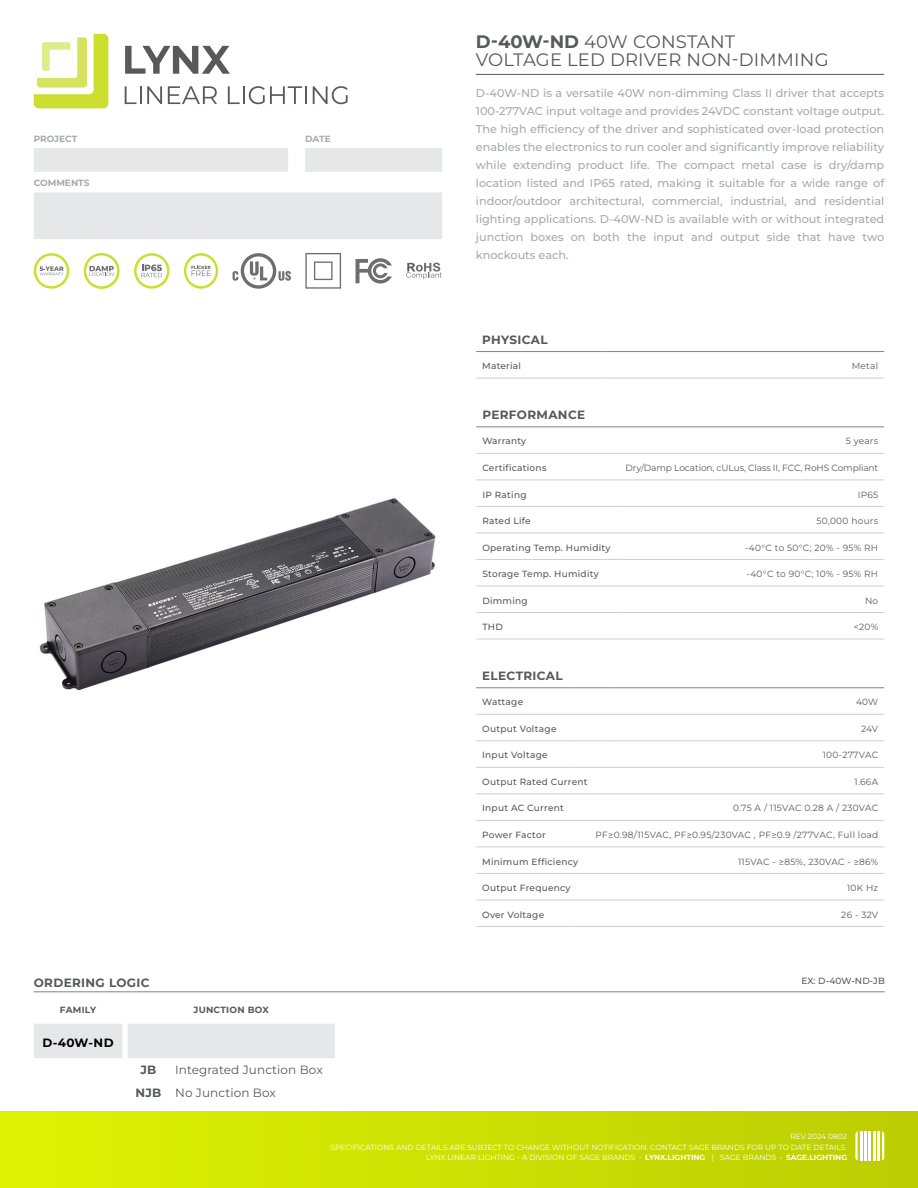
<style>
.page{position:relative;width:918px;height:1188px;background:#fff}
.page>*{position:absolute;margin:0;border:0;box-sizing:border-box;transform-origin:0 0}
.t1{font:18px/18px "Montserrat";letter-spacing:.01em;color:#58595b}
.t2{font:700 12px "Montserrat";letter-spacing:.03em;color:#58595b}
.t3{font:12px/23.1px "Montserrat";letter-spacing:.01em;color:#58595b}
.t4{font:700 12px "Montserrat";color:#000}
.t5{font:500 11.25px/18px "Montserrat";color:#a7a9ac;text-align:justify}
.t6{font:500 9px "Montserrat";letter-spacing:.03em;color:#58595b}
.t7{font:9px "Montserrat";letter-spacing:.025em;color:#58595b}
.t8{font:9px "Montserrat";letter-spacing:-.01em;color:#58595b}
.t9{font:700 9px "Montserrat";color:#a7a9ac}
.t10{font:700 9px "Montserrat";letter-spacing:.03em;color:#58595b}
.t11{font:7.5px/10.5px "Montserrat";color:#fff;text-align:right}
.s1{font-weight:700}
</style>
<div class="page">
<svg style="left:34px;top:148px;width:408px;height:91px"></svg>
<hr style="left:476px;top:74px;width:408px;height:1px;background:#58595b">
<svg style="left:125px;top:46px;width:105px;height:28px"></svg>
<svg style="left:125px;top:86px;width:16px;height:18px"></svg>
<svg style="left:147px;top:86px;width:15px;height:18px"></svg>
<svg style="left:168px;top:86px;width:49px;height:18px"></svg>
<svg style="left:228px;top:86px;width:79px;height:18px"></svg>
<svg style="left:313px;top:86px;width:35px;height:18px"></svg>
<svg style="left:34px;top:34px;width:74px;height:74px"></svg>
<svg style="left:233px;top:253px;width:58px;height:36px"></svg>
<svg style="left:406px;top:263px;width:36px;height:16px"></svg>
<svg style="left:34px;top:253px;width:35px;height:36px"></svg>
<svg style="left:134px;top:253px;width:36px;height:36px"></svg>
<svg style="left:356px;top:258px;width:36px;height:26px"></svg>
<svg style="left:184px;top:253px;width:34px;height:36px"></svg>
<svg style="left:84px;top:253px;width:36px;height:36px"></svg>
<svg style="left:305px;top:253px;width:36px;height:36px"></svg>
<div style="left:0;top:1111px;width:918px;height:77px;background:linear-gradient(to right,#def302,#bcce05)"></div>
<hr style="left:864px;top:1131px;width:3px;height:29px;background:#fff">
<hr style="left:873px;top:1131px;width:2px;height:29px;background:#fff">
<hr style="left:860px;top:1131px;width:2px;height:29px;background:#fff">
<hr style="left:869px;top:1131px;width:2px;height:29px;background:#fff">
<svg style="left:882px;top:1131px;width:2px;height:29px"></svg>
<hr style="left:878px;top:1131px;width:2px;height:29px;background:#fff">
<svg style="left:855px;top:1131px;width:3px;height:29px"></svg>
<hr style="left:34px;top:992px;width:851px;height:1px;background:#878181">
<div style="left:34px;top:1024px;width:301px;height:34px;background:#e6e7e8"></div>
<img style="left:39px;top:498px;width:397px;height:193px">
<hr style="left:476px;top:427px;width:143px;height:1px;background:#878181">
<hr style="left:619px;top:427px;width:265px;height:1px;background:#878181">
<hr style="left:476px;top:453px;width:143px;height:1px;background:#d1cecd">
<hr style="left:619px;top:453px;width:265px;height:1px;background:#d1cecd">
<hr style="left:476px;top:480px;width:143px;height:1px;background:#d1cecd">
<hr style="left:619px;top:480px;width:265px;height:1px;background:#d1cecd">
<hr style="left:476px;top:506px;width:143px;height:1px;background:#d1cecd">
<hr style="left:619px;top:506px;width:265px;height:1px;background:#d1cecd">
<hr style="left:476px;top:533px;width:143px;height:1px;background:#d1cecd">
<hr style="left:619px;top:533px;width:265px;height:1px;background:#d1cecd">
<hr style="left:476px;top:559px;width:143px;height:1px;background:#d1cecd">
<hr style="left:619px;top:559px;width:265px;height:1px;background:#d1cecd">
<hr style="left:476px;top:586px;width:143px;height:1px;background:#d1cecd">
<hr style="left:619px;top:586px;width:265px;height:1px;background:#d1cecd">
<hr style="left:476px;top:612px;width:143px;height:1px;background:#d1cecd">
<hr style="left:619px;top:612px;width:265px;height:1px;background:#d1cecd">
<hr style="left:476px;top:639px;width:143px;height:1px;background:#d1cecd">
<hr style="left:619px;top:639px;width:265px;height:1px;background:#d1cecd">
<hr style="left:476px;top:714px;width:94px;height:1px;background:#d1cecd">
<hr style="left:570px;top:714px;width:38px;height:1px;background:#d1cecd">
<hr style="left:608px;top:714px;width:276px;height:1px;background:#d1cecd">
<hr style="left:476px;top:741px;width:94px;height:1px;background:#d1cecd">
<hr style="left:570px;top:741px;width:38px;height:1px;background:#d1cecd">
<hr style="left:608px;top:741px;width:276px;height:1px;background:#d1cecd">
<hr style="left:476px;top:767px;width:94px;height:1px;background:#d1cecd">
<hr style="left:570px;top:767px;width:38px;height:1px;background:#d1cecd">
<hr style="left:608px;top:767px;width:276px;height:1px;background:#d1cecd">
<hr style="left:476px;top:794px;width:94px;height:1px;background:#d1cecd">
<hr style="left:570px;top:794px;width:38px;height:1px;background:#d1cecd">
<hr style="left:608px;top:794px;width:276px;height:1px;background:#d1cecd">
<hr style="left:476px;top:820px;width:94px;height:1px;background:#d1cecd">
<hr style="left:570px;top:820px;width:38px;height:1px;background:#d1cecd">
<hr style="left:608px;top:820px;width:276px;height:1px;background:#d1cecd">
<hr style="left:476px;top:847px;width:94px;height:1px;background:#d1cecd">
<hr style="left:570px;top:847px;width:38px;height:1px;background:#d1cecd">
<hr style="left:608px;top:847px;width:276px;height:1px;background:#d1cecd">
<hr style="left:476px;top:873px;width:94px;height:1px;background:#d1cecd">
<hr style="left:570px;top:873px;width:38px;height:1px;background:#d1cecd">
<hr style="left:608px;top:873px;width:276px;height:1px;background:#d1cecd">
<hr style="left:476px;top:900px;width:94px;height:1px;background:#d1cecd">
<hr style="left:570px;top:900px;width:38px;height:1px;background:#d1cecd">
<hr style="left:608px;top:900px;width:276px;height:1px;background:#d1cecd">
<hr style="left:476px;top:926px;width:94px;height:1px;background:#d1cecd">
<hr style="left:570px;top:926px;width:38px;height:1px;background:#d1cecd">
<hr style="left:608px;top:926px;width:276px;height:1px;background:#d1cecd">
<hr style="left:476px;top:688px;width:94px;height:1px;background:#878181">
<hr style="left:570px;top:688px;width:38px;height:1px;background:#878181">
<hr style="left:608px;top:688px;width:276px;height:1px;background:#878181">
<hr style="left:476px;top:378px;width:126px;height:1px;background:#d1cecd">
<hr style="left:602px;top:378px;width:282px;height:1px;background:#d1cecd">
<hr style="left:476px;top:351px;width:126px;height:1px;background:#878181">
<hr style="left:602px;top:351px;width:282px;height:1px;background:#878181">
<p class="t9" style="left:34px;top:132px;width:45px">PROJECT</p>
<p class="t9" style="left:305px;top:132px;width:27px">DATE</p>
<p class="t9" style="left:34px;top:177px;width:57px">COMMENTS</p>
<h1 class="t1" style="left:476px;top:32px;width:354px"><span class="s1">D-40W-ND</span> 40W CONSTANT<br>VOLTAGE LED DRIVER NON-DIMMING</h1>
<p class="t5" style="left:476px;top:84px;width:410px">D-40W-ND is a versatile 40W non-dimming Class II driver that accepts 100-277VAC input voltage and provides 24VDC constant voltage output.<br>The high efficiency of the driver and sophisticated over-load protection enables the electronics to run cooler and significantly improve reliability while extending product life. The compact metal case is dry/damp location listed and IP65 rated, making it suitable for a wide range of indoor/outdoor architectural, commercial, industrial, and residential lighting applications. D-40W-ND is available with or without integrated junction boxes on both the input and output side that have two knockouts each.</p>
<p class="t2" style="left:482px;top:331px;width:67px">PHYSICAL</p>
<p class="t6" style="left:482px;top:360px;width:40px">Material</p>
<p class="t7" style="left:852px;top:360px;width:28px">Metal</p>
<p class="t2" style="left:482px;top:406px;width:104px">PERFORMANCE</p>
<p class="t6" style="left:482px;top:435px;width:45px">Warranty</p>
<p class="t7" style="left:846px;top:435px;width:34px">5 years</p>
<p class="t6" style="left:482px;top:462px;width:66px">Certifications</p>
<p class="t8" style="left:625px;top:462px;width:254px">Dry/Damp Location, cULus, Class II, FCC, RoHS Compliant</p>
<p class="t6" style="left:482px;top:488px;width:46px">IP Rating</p>
<p class="t7" style="left:858px;top:488px;width:22px">IP65</p>
<p class="t6" style="left:482px;top:515px;width:50px">Rated Life</p>
<p class="t7" style="left:817px;top:515px;width:63px">50,000 hours</p>
<p class="t6" style="left:482px;top:541px;width:130px">Operating Temp. Humidity</p>
<p class="t7" style="left:745px;top:541px;width:135px">-40°C to 50°C; 20% - 95% RH</p>
<p class="t6" style="left:482px;top:568px;width:118px">Storage Temp. Humidity</p>
<p class="t7" style="left:747px;top:568px;width:133px">-40°C to 90°C; 10% - 95% RH</p>
<p class="t6" style="left:482px;top:594px;width:47px">Dimming</p>
<p class="t7" style="left:865px;top:594px;width:15px">No</p>
<p class="t6" style="left:482px;top:621px;width:22px">THD</p>
<p class="t7" style="left:854px;top:621px;width:26px">&lt;20%</p>
<p class="t2" style="left:482px;top:667px;width:82px">ELECTRICAL</p>
<p class="t6" style="left:482px;top:696px;width:43px">Wattage</p>
<p class="t7" style="left:856px;top:696px;width:24px">40W</p>
<p class="t6" style="left:482px;top:722px;width:76px">Output Voltage</p>
<p class="t7" style="left:861px;top:723px;width:19px">24V</p>
<p class="t6" style="left:482px;top:749px;width:67px">Input Voltage</p>
<p class="t7" style="left:823px;top:749px;width:57px">100-277VAC</p>
<p class="t6" style="left:482px;top:775px;width:107px">Output Rated Current</p>
<p class="t7" style="left:855px;top:776px;width:25px">1.66A</p>
<p class="t6" style="left:482px;top:802px;width:83px">Input AC Current</p>
<p class="t7" style="left:733px;top:802px;width:147px">0.75 A / 115VAC 0.28 A / 230VAC</p>
<p class="t6" style="left:482px;top:829px;width:65px">Power Factor</p>
<p class="t7" style="left:596px;top:829px;width:284px">PF≥0.98/115VAC, PF≥0.95/230VAC , PF≥0.9 /277VAC, Full load</p>
<p class="t6" style="left:482px;top:855px;width:98px">Minimum Efficiency</p>
<p class="t7" style="left:738px;top:855px;width:142px">115VAC - ≥85%, 230VAC - ≥86%</p>
<p class="t6" style="left:482px;top:882px;width:90px">Output Frequency</p>
<p class="t7" style="left:847px;top:882px;width:33px">10K Hz</p>
<p class="t6" style="left:482px;top:908px;width:64px">Over Voltage</p>
<p class="t7" style="left:841px;top:908px;width:38px">26 - 32V</p>
<p class="t2" style="left:34px;top:974px;width:117px">ORDERING LOGIC</p>
<p class="t6" style="left:801px;top:975px;width:85px">EX: D-40W-ND-JB</p>
<p class="t10" style="left:60px;top:1003px;width:38px">FAMILY</p>
<p class="t10" style="left:194px;top:1003px;width:77px">JUNCTION BOX</p>
<p class="t4" style="left:42px;top:1034px;width:73px">D-40W-ND</p>
<p class="t2" style="left:141px;top:1061px;width:17px">JB</p>
<p class="t3" style="left:136px;top:1058px;width:189px;text-indent:40px">Integrated Junction Box<br><span class="s1">NJB</span> No Junction Box</p>
<p class="t11" style="left:331px;top:1131px;width:518px">REV 2024 0802<br>SPECIFICATIONS AND DETAILS ARE SUBJECT TO CHANGE WITHOUT NOTIFICATION. CONTACT SAGE BRANDS FOR UP TO DATE DETAILS.<br>LYNX LINEAR LIGHTING - A DIVISION OF SAGE BRANDS • <span class="s1">LYNX.LIGHTING</span> | SAGE BRANDS • <span class="s1">SAGE.LIGHTING</span></p>
</div>
